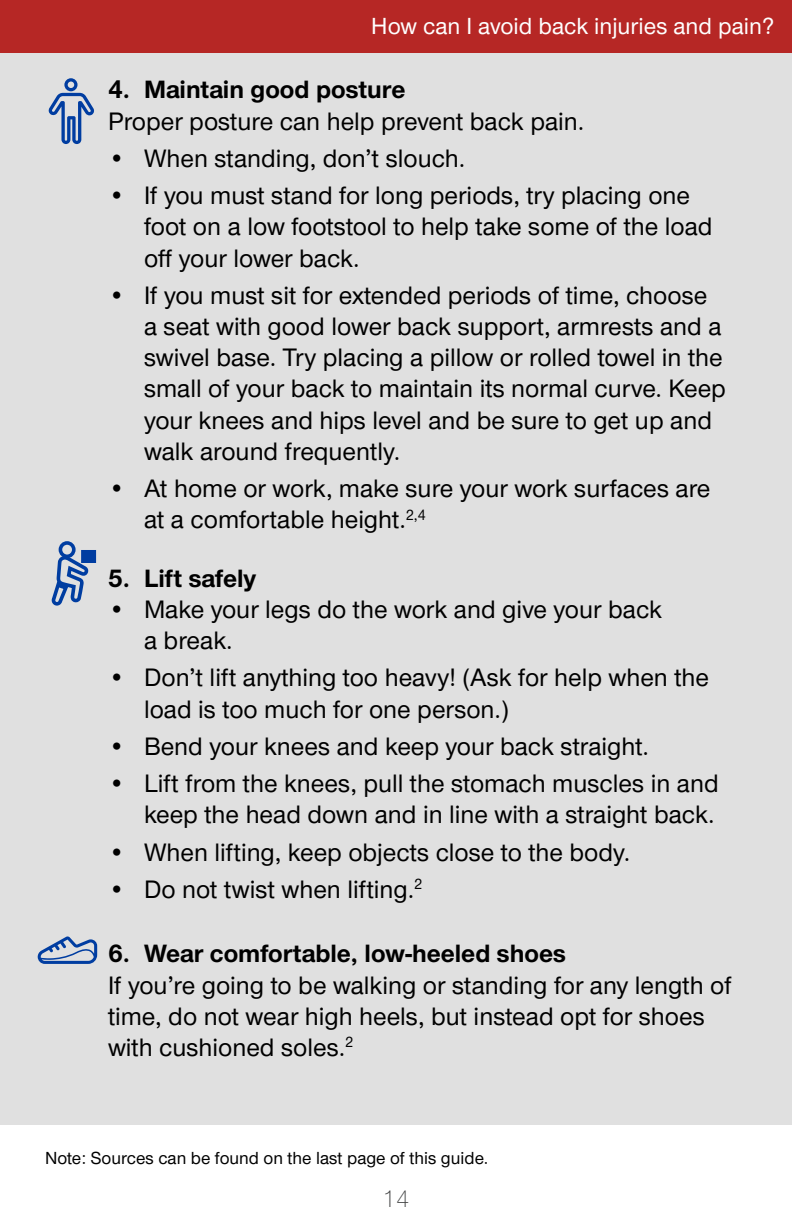
<style>
.page{position:relative;width:792px;height:1224px;background:#fff}
.page>*{position:absolute;margin:0;border:0;box-sizing:border-box;transform-origin:0 0}
.t1{font:26px/31.2px "UHC Sans";color:#000}
.t2{font:700 26px "UHC Sans";color:#000}
.t3{font:500 24px "UHC Sans";color:#fff}
.t4{font:300 24px "UHC Sans";color:#444545}
.t5{font:18px "UHC Sans";color:#000}
</style>
<div class="page">
<div style="left:0;top:0;width:792px;height:1125px;background:#e0e0e0"></div>
<svg style="left:52px;top:541px;width:44px;height:65px"></svg>
<svg style="left:38px;top:936px;width:59px;height:28px"></svg>
<svg style="left:49px;top:78px;width:45px;height:66px"></svg>
<div style="left:0;top:0;width:792px;height:53px;background:#b62725"></div>
<p class="t3" style="left:371px;top:10px;width:404px">How can I avoid back injuries and pain?</p>
<p class="t2" style="left:108px;top:72px;width:299px">4. Maintain good posture</p>
<p class="t1" style="left:108px;top:104px;width:478px">Proper posture can help prevent back pain.</p>
<p class="t1" style="left:108px;top:142px;width:359px">• When standing, don’t slouch.</p>
<p class="t1" style="left:144px;top:179px;width:570px;text-indent:-36px">• If you must stand for long periods, try placing one foot on a low footstool to help take some of the load off your lower back.</p>
<p class="t1" style="left:144px;top:279px;width:583px;text-indent:-36px">• If you must sit for extended periods of time, choose a seat with good lower back support, armrests and a swivel base. Try placing a pillow or rolled towel in the small of your back to maintain its normal curve. Keep your knees and hips level and be sure to get up and walk around frequently.</p>
<p class="t1" style="left:144px;top:472px;width:568px;text-indent:-36px">• At home or work, make sure your work surfaces are at a comfortable height.<sup>2,4</sup></p>
<p class="t2" style="left:108px;top:560px;width:150px">5. Lift safely</p>
<p class="t1" style="left:144px;top:592px;width:520px;text-indent:-36px">• Make your legs do the work and give your back a break.</p>
<p class="t1" style="left:144px;top:661px;width:567px;text-indent:-36px">• Don’t lift anything too heavy! (Ask for help when the load is too much for one person.)</p>
<p class="t1" style="left:108px;top:729px;width:543px">• Bend your knees and keep your back straight.</p>
<p class="t1" style="left:108px;top:767px;width:612px;text-align:right">• Lift from the knees, pull the stomach muscles in and keep the head down and in line with a straight back.</p>
<p class="t1" style="left:108px;top:835px;width:524px">• When lifting, keep objects close to the body.</p>
<p class="t1" style="left:108px;top:873px;width:316px">• Do not twist when lifting.<sup>2</sup></p>
<p class="t2" style="left:108px;top:936px;width:460px">6. Wear comfortable, low-heeled shoes</p>
<p class="t1" style="left:108px;top:968px;width:625px">If you’re going to be walking or standing for any length of time, do not wear high heels, but instead opt for shoes with cushioned soles.<sup>2</sup></p>
<p class="t5" style="left:45px;top:1146px;width:445px">Note: Sources can be found on the last page of this guide.</p>
<p class="t4" style="left:383px;top:1183px;width:28px">14</p>
</div>
